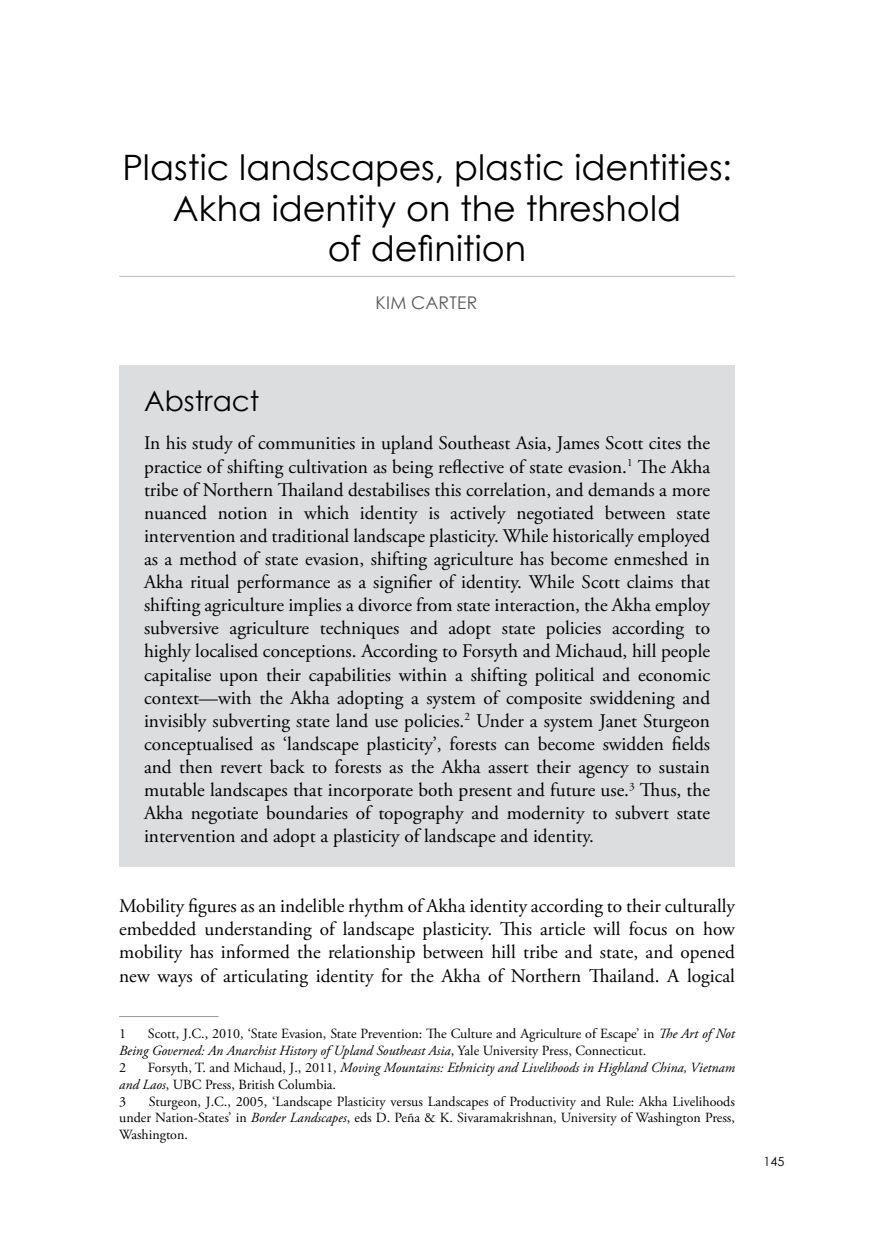
<style>
.page{position:relative;width:874px;height:1241px;background:#fff}
.page>*{position:absolute;margin:0;border:0;box-sizing:border-box;transform-origin:0 0}
.t1{font:35px/40.2px "Century Gothic";color:#000;text-align:center}
.t2{font:28px "Century Gothic";color:#000}
.t3{font:19.25px/23.1px "Adobe Garamond Pro";color:#000;text-align:justify}
.t4{font:17.5px "Century Gothic";letter-spacing:.015em;color:#58595b}
.t5{font:14px/16.8px "Adobe Garamond Pro";color:#000}
.t6{font:italic 14px/16.8px "Adobe Garamond Pro";color:#000}
.t7{font:12.6px "Century Gothic";color:#000}
.s1{font-style:italic}
.s2{font-style:normal}
</style>
<div class="page">
<hr style="left:119px;top:276px;width:615px;height:1px;background:#bcbec0">
<div style="left:119px;top:365px;width:615px;height:502px;background:#dcddde"></div>
<hr style="left:119px;top:1015px;width:99px;height:1px;background:#939598">
<h1 class="t1" style="left:122px;top:147px;width:610px">Plastic landscapes, plastic identities:<br>Akha identity on the threshold<br>of definition</h1>
<p class="t4" style="left:375px;top:290px;width:120px">KIM CARTER<sup>123</sup></p>
<h2 class="t2" style="left:144px;top:381px;width:117px">Abstract</h2>
<p class="t3" style="left:144px;top:432px;width:567px">In his study of communities in upland Southeast Asia, James Scott cites the practice of shifting cultivation as being reflective of state evasion.<sup>1</sup> The Akha tribe of Northern Thailand destabilises this correlation, and demands a more nuanced notion in which identity is actively negotiated between state intervention and traditional landscape plasticity. While historically employed as a method of state evasion, shifting agriculture has become enmeshed in Akha ritual performance as a signifier of identity. While Scott claims that shifting agriculture implies a divorce from state interaction, the Akha employ subversive agriculture techniques and adopt state policies according to highly localised conceptions. According to Forsyth and Michaud, hill people capitalise upon their capabilities within a shifting political and economic context—with the Akha adopting a system of composite swiddening and invisibly subverting state land use policies.<sup>2</sup> Under a system Janet Sturgeon conceptualised as ‘landscape plasticity’, forests can become swidden fields and then revert back to forests as the Akha assert their agency to sustain mutable landscapes that incorporate both present and future use.<sup>3</sup> Thus, the Akha negotiate boundaries of topography and modernity to subvert state intervention and adopt a plasticity of landscape and identity.</p>
<p class="t3" style="left:119px;top:895px;width:617px">Mobility figures as an indelible rhythm of Akha identity according to their culturally embedded understanding of landscape plasticity. This article will focus on how mobility has informed the relationship between hill tribe and state, and opened new ways of articulating identity for the Akha of Northern Thailand. A logical</p>
<p class="t5" style="left:119px;top:1025px;width:617px;text-indent:29px">Scott, J.C., 2010, ‘State Evasion, State Prevention: The Culture and Agriculture of Escape’ in <span class="s1">The Art of Not<br>Being Governed: An Anarchist History of Upland Southeast Asia</span>, Yale University Press, Connecticut.<br>2</p>
<p class="t5" style="left:119px;top:1025px;width:8px">1</p>
<p class="t6" style="left:119px;top:1059px;width:617px;text-indent:28px"><span class="s2">Forsyth, T. and Michaud, J., 2011,</span> Moving Mountains: Ethnicity and Livelihoods in Highland China, Vietnam and Laos<span class="s2">, UBC Press, British Columbia.<br>3</span></p>
<p class="t5" style="left:119px;top:1093px;width:617px;text-align:justify;text-indent:30px">Sturgeon, J.C., 2005, ‘Landscape Plasticity versus Landscapes of Productivity and Rule: Akha Livelihoods under Nation-States’ in <span class="s1">Border Landscapes</span>, eds D. Peña &amp; K. Sivaramakrishnan, University of Washington Press, Washington.</p>
<p class="t7" style="left:763px;top:1152px;width:22px">145</p>
</div>
